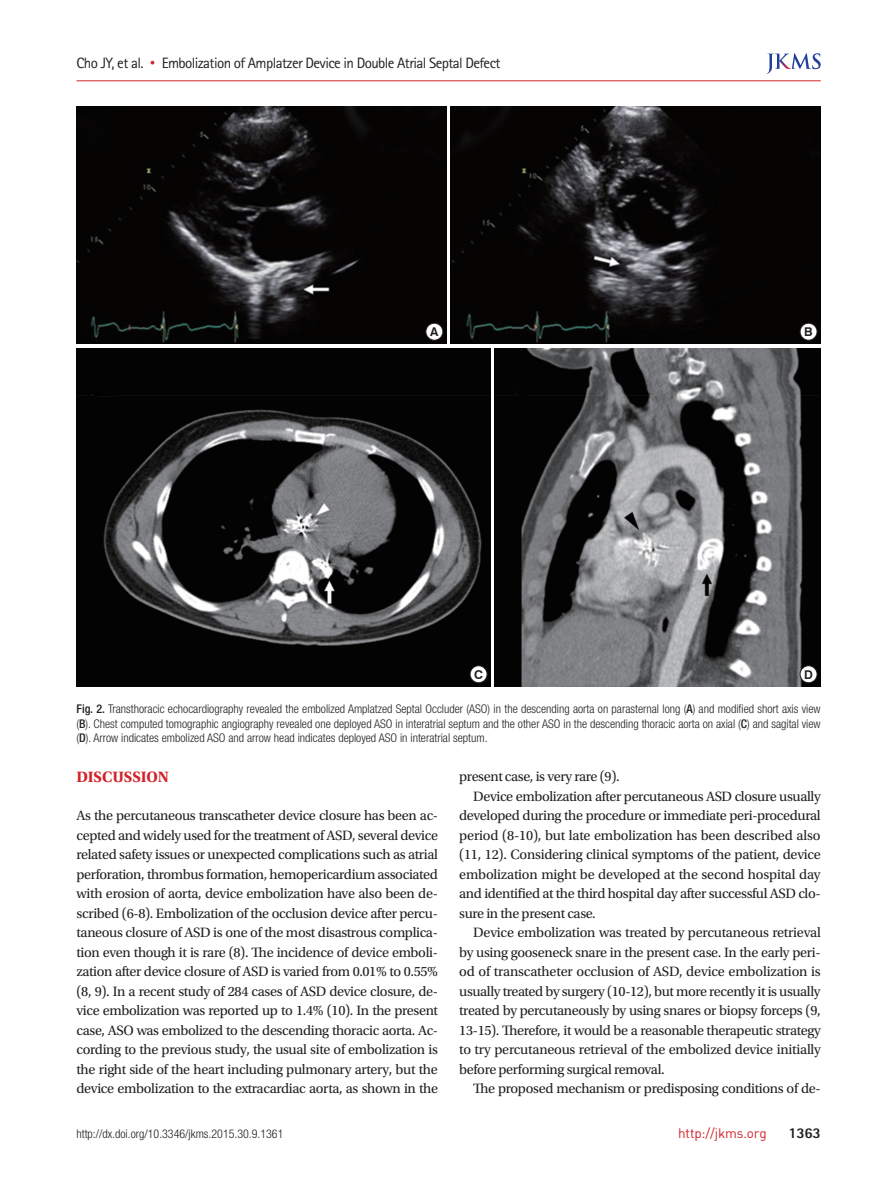
<style>
.page{position:relative;width:893px;height:1191px;background:#fff}
.page>*{position:absolute;margin:0;border:0;box-sizing:border-box;transform-origin:0 0}
.본문-대제목{font:700 15.75px "Utopia Std";letter-spacing:-.01em;color:#d1232a}
.하시라{font:15px "Rotis Sans Serif Std";letter-spacing:-.04em;color:#231f20}
.t1{font:800 15px "Rotis Sans Serif Std";color:#231f20}
.본문{font:14.25px/19.5px "Utopia Std";letter-spacing:-.025em;color:#231f20;text-align:justify}
.t2{font:13.5px "Dinreg";letter-spacing:-.01em;color:#d1232a}
.t3{font:700 12.15px "Swiss 721 BT";color:#231f20}
.표_그림_캡션{font:300 condensed 12px/14.4px "Helvetica Neue LT Std";color:#231f20;text-align:justify}
.s1{font-family:"Dotum";color:#d1232a}
.s2{font-weight:500}
</style>
<div class="page">
<hr style="left:77px;top:80px;width:744px;height:1px;background:#d1232a">
<svg style="left:766px;top:53px;width:55px;height:21px"></svg>
<img style="left:495px;top:348px;width:326px;height:338px">
<img style="left:77px;top:348px;width:414px;height:338px">
<img style="left:451px;top:106px;width:370px;height:238px">
<img style="left:77px;top:106px;width:369px;height:238px">
<div style="left:426px;top:323px;width:17px;height:17px;background:#fff;border-radius:50%"></div>
<div style="left:426px;top:323px;width:17px;height:17px;border:1px solid #231f20;border-radius:50%"></div>
<div style="left:800px;top:323px;width:17px;height:17px;background:#fff;border-radius:50%"></div>
<div style="left:800px;top:323px;width:17px;height:17px;border:1px solid #231f20;border-radius:50%"></div>
<div style="left:470px;top:666px;width:17px;height:17px;background:#fff;border-radius:50%"></div>
<div style="left:470px;top:665px;width:17px;height:18px;border:1px solid #231f20;border-radius:50%"></div>
<div style="left:800px;top:666px;width:17px;height:17px;background:#fff;border-radius:50%"></div>
<div style="left:800px;top:665px;width:17px;height:18px;border:1px solid #231f20;border-radius:50%"></div>
<p class="하시라" style="left:77px;top:54px;width:425px">Cho JY, et al. <span class="s1">•</span> Embolization of Amplatzer Device in Double Atrial Septal Defect</p>
<p class="t3" style="left:430px;top:324px;width:10px">A</p>
<p class="t3" style="left:804px;top:324px;width:10px">B</p>
<p class="t3" style="left:474px;top:667px;width:10px">C</p>
<p class="t3" style="left:804px;top:667px;width:10px">D</p>
<p class="표_그림_캡션" style="left:77px;top:702px;width:746px"><span class="s2">Fig. 2.</span> Transthoracic echocardiography revealed the embolized Amplatzed Septal Occluder (ASO) in the descending aorta on parasternal long (<span class="s2">A</span>) and modified short axis view (<span class="s2">B</span>). Chest computed tomographic angiography revealed one deployed ASO in interatrial septum and the other ASO in the descending thoracic aorta on axial (<span class="s2">C</span>) and sagital view (<span class="s2">D</span>). Arrow indicates embolized ASO and arrow head indicates deployed ASO in interatrial septum.</p>
<p class="본문-대제목" style="left:77px;top:768px;width:94px">DISCUSSION</p>
<p class="본문" style="left:77px;top:806px;width:363px">As the percutaneous transcatheter device closure has been ac&shy;cepted and widely used for the treatment of ASD, several device related safety issues or unexpected complications such as atrial perforation, thrombus formation, hemopericardium associated with erosion of aorta, device embolization have also been de&shy;scribed (6-8). Embolization of the occlusion device after percu&shy;taneous closure of ASD is one of the most disastrous complica&shy;tion even though it is rare (8). The incidence of device emboli&shy;zation after device closure of ASD is varied from 0.01% to 0.55% (8, 9). In a recent study of 284 cases of ASD device closure, de&shy;vice embolization was reported up to 1.4% (10). In the present case, ASO was embolized to the descending thoracic aorta. Ac&shy;cording to the previous study, the usual site of embolization is the right side of the heart including pulmonary artery, but the device embolization to the extracardiac aorta, as shown in the</p>
<p class="본문" style="left:459px;top:767px;width:162px">present case, is very rare (9).</p>
<p class="본문" style="left:459px;top:786px;width:363px;text-indent:14px">Device embolization after percutaneous ASD closure usually developed during the procedure or immediate peri-procedural period (8-10), but late embolization has been described also (11, 12). Considering clinical symptoms of the patient, device embolization might be developed at the second hospital day and identified at the third hospital day after successful ASD clo&shy;sure in the present case.</p>
<p class="본문" style="left:459px;top:923px;width:363px;text-indent:14px">Device embolization was treated by percutaneous retrieval by using gooseneck snare in the present case. In the early peri&shy;od of transcatheter occlusion of ASD, device embolization is usually treated by surgery (10-12), but more recently it is usually treated by percutaneously by using snares or biopsy forceps (9, 13-15). Therefore, it would be a reasonable therapeutic strategy to try percutaneous retrieval of the embolized device initially before performing surgical removal.</p>
<p class="본문" style="left:473px;top:1079px;width:349px">The proposed mechanism or predisposing conditions of de-</p>
<p class="표_그림_캡션" style="left:77px;top:1126px;width:208px">http://dx.doi.org/10.3346/jkms.2015.30.9.1361</p>
<p class="t2" style="left:678px;top:1124px;width:90px">http://jkms.org</p>
<p class="t1" style="left:788px;top:1123px;width:34px">1363</p>
</div>
